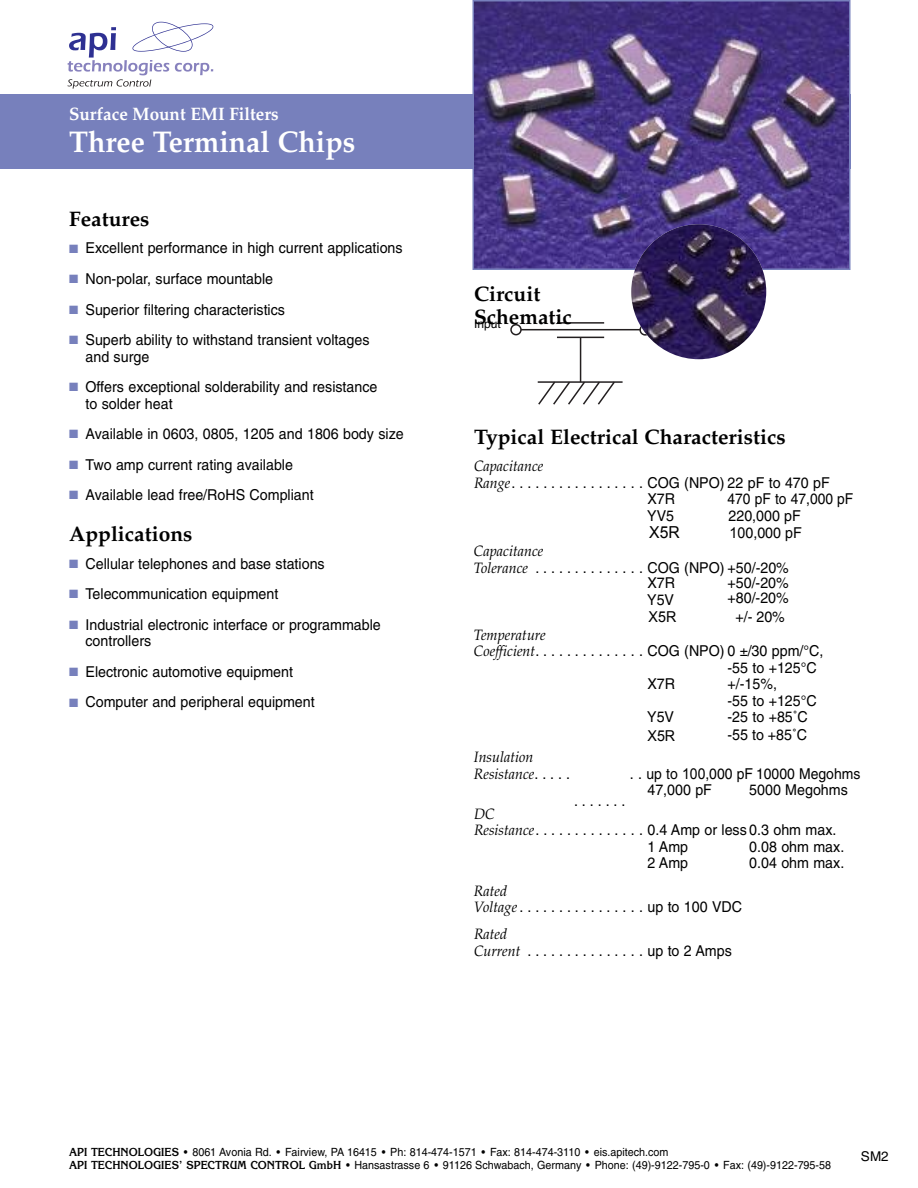
<style>
.page{position:relative;width:918px;height:1188px;background:#fff}
.page>*{position:absolute;margin:0;border:0;box-sizing:border-box;transform-origin:0 0}
.t1{font:700 30px "Palatino";color:#fff;scale:.95 1}
.t2{font:700 21px/22.5px "Palatino";color:#000}
.t3{font:700 18px "Palatino";color:#fff;scale:.95 1}
.t4{font:15px/16.5px "Helvetica";color:#000;scale:.95 1}
.t5{font:italic 15px/17.5px "Palatino";color:#000;scale:.95 1}
.t6{font:13.5px "Helvetica";color:#000}
.t7{font:12px "Helvetica";color:#000}
.t8{font:11.4px/12.8px "Helvetica";color:#000;scale:.95 1}
.s1{color:#7780bc}
.s2{font-family:"Palatino";font-style:italic}
.s3{font-family:"Helvetica";font-style:normal}
.s4{font-family:"Arial"}
.s5{font-family:"Korinna";font-weight:700}
</style>
<div class="page">
<svg style="left:68px;top:22px;width:145px;height:67px"></svg>
<div style="left:0;top:94px;width:850px;height:75px;background:#7780bc"></div>
<img style="left:475px;top:3px;width:372px;height:264px">
<div style="left:472px;top:0;width:378px;height:270px;border:2px solid #7780bc"></div>
<div style="left:510px;top:324px;width:12px;height:11px;border:2px solid #231f20;border-radius:50%"></div>
<div style="left:639px;top:324px;width:12px;height:12px;border:2px solid #231f20;border-radius:50%"></div>
<hr style="left:521px;top:329px;width:119px;height:1px;background:#231f20">
<hr style="left:557px;top:322px;width:47px;height:2px;background:#231f20">
<hr style="left:557px;top:337px;width:47px;height:1px;background:#231f20">
<hr style="left:538px;top:381px;width:85px;height:2px;background:#231f20">
<hr style="left:580px;top:337px;width:1px;height:45px;background:#231f20">
<svg style="left:537px;top:380px;width:79px;height:25px"></svg>
<img style="left:631px;top:224px;width:135px;height:135px;border-radius:50%">
<p class="t3" style="left:69px;top:107px;width:222px">Surface Mount EMI Filters</p>
<h1 class="t1" style="left:69px;top:130px;width:303px">Three Terminal Chips</h1>
<h2 class="t2" style="left:69px;top:210px;width:82px">Features</h2>
<p class="t4" style="left:69px;top:241px;width:353px"><span class="s1">■</span> Excellent performance in high current applications</p>
<p class="t4" style="left:69px;top:272px;width:216px"><span class="s1">■</span> Non-polar, surface mountable</p>
<p class="t4" style="left:69px;top:302px;width:229px"><span class="s1">■</span> Superior filtering characteristics</p>
<p class="t4" style="left:86px;top:333px;width:300px;text-indent:-17px"><span class="s1">■</span> Superb ability to withstand transient voltages and surge</p>
<p class="t4" style="left:86px;top:380px;width:309px;text-indent:-17px"><span class="s1">■</span> Offers exceptional solderability and resistance to solder heat</p>
<p class="t4" style="left:69px;top:427px;width:354px"><span class="s1">■</span> Available in 0603, 0805, 1205 and 1806 body size</p>
<p class="t4" style="left:69px;top:458px;width:237px"><span class="s1">■</span> Two amp current rating available</p>
<p class="t4" style="left:69px;top:488px;width:259px"><span class="s1">■</span> Available lead free/RoHS Compliant</p>
<h2 class="t2" style="left:69px;top:525px;width:125px">Applications</h2>
<p class="t4" style="left:69px;top:557px;width:271px"><span class="s1">■</span> Cellular telephones and base stations</p>
<p class="t4" style="left:69px;top:587px;width:222px"><span class="s1">■</span> Telecommunication equipment</p>
<p class="t4" style="left:86px;top:618px;width:312px;text-indent:-17px"><span class="s1">■</span> Industrial electronic interface or programmable controllers</p>
<p class="t4" style="left:69px;top:665px;width:237px"><span class="s1">■</span> Electronic automotive equipment</p>
<p class="t4" style="left:69px;top:695px;width:260px"><span class="s1">■</span> Computer and peripheral equipment</p>
<h2 class="t2" style="left:474px;top:285px;width:99px">Circuit<br>Schematic</h2>
<p class="t7" style="left:474px;top:320px;width:28px">Input</p>
<h2 class="t2" style="left:474px;top:428px;width:313px">Typical Electrical Characteristics</h2>
<p class="t5" style="left:474px;top:459px;width:75px">Capacitance</p>
<p class="t4" style="left:728px;top:475px;width:134px;text-indent:-254px"><span class="s2">Range</span>. . . . . . . . . . . . . . . . . COG (NPO) 22 pF to 470 pF<br>470 pF to 47,000 pF<br>220,000 pF</p>
<p class="t5" style="left:474px;top:544px;width:75px">Capacitance</p>
<p class="t4" style="left:728px;top:561px;width:66px;line-height:15.3px;text-align:justify;text-indent:-254px"><span class="s2">Tolerance</span> . . . . . . . . . . . . . . COG (NPO) +50/-20% +50/-20% +80/-20%</p>
<p class="t5" style="left:474px;top:628px;width:77px">Temperature</p>
<p class="t4" style="left:728px;top:644px;width:102px;text-indent:-254px"><span class="s2">Coefficient</span>. . . . . . . . . . . . . . COG (NPO) 0 ±/30 ppm/°C, -55 to +125°C +/-15%,<br>-55 to +125°C -25 to +85˚C</p>
<p class="t5" style="left:474px;top:749px;width:103px">Insulation<br>Resistance<span class="s3">. . . . .</span></p>
<p class="t4" style="left:574px;top:794px;width:56px">. . . . . . .</p>
<p class="t4" style="left:730px;top:526px;width:78px"><span class="s4">10</span>0,000 pF</p>
<p class="t4" style="left:735px;top:610px;width:54px">+/- 20%</p>
<p class="t4" style="left:728px;top:728px;width:85px">-<span class="s4">55</span> to +85˚C</p>
<p class="t4" style="left:749px;top:767px;width:118px;line-height:15.5px;text-indent:-119px">. . up to <span class="s4">100</span>,000 pF 10000 Megohms<br>5000 Megohms</p>
<p class="t5" style="left:474px;top:807px;width:23px">DC</p>
<p class="t4" style="left:749px;top:823px;width:102px;text-indent:-275px"><span class="s2">Resistance</span>. . . . . . . . . . . . . . 0.4 Amp or less 0.3 ohm max.<br>0.08 ohm max.<br>0.04 ohm max.</p>
<p class="t5" style="left:474px;top:883px;width:36px">Rated</p>
<p class="t4" style="left:474px;top:900px;width:284px"><span class="s2">Voltage</span> . . . . . . . . . . . . . . . . up to 100 VDC</p>
<p class="t5" style="left:474px;top:927px;width:36px">Rated</p>
<p class="t4" style="left:474px;top:944px;width:273px"><span class="s2">Current</span> . . . . . . . . . . . . . . . up to 2 Amps</p>
<p class="t8" style="left:69px;top:1147px;width:804px"><span class="s5">API TECHNOLOGIES</span> • 8061 Avonia Rd. • Fairview, PA 16415 • Ph: 814-474-1571 • Fax: 814-474-3110 • eis.apitech.com<br><span class="s5">API TECHNOLOGIES’ SPECTRUM CONTROL GmbH</span> • Hansastrasse 6 • 91126 Schwabach, Germany • Phone: (49)-9122-795-0 • Fax: (49)-9122-795-58</p>
<p class="t6" style="left:861px;top:1151px;width:29px">SM2</p>
</div>
